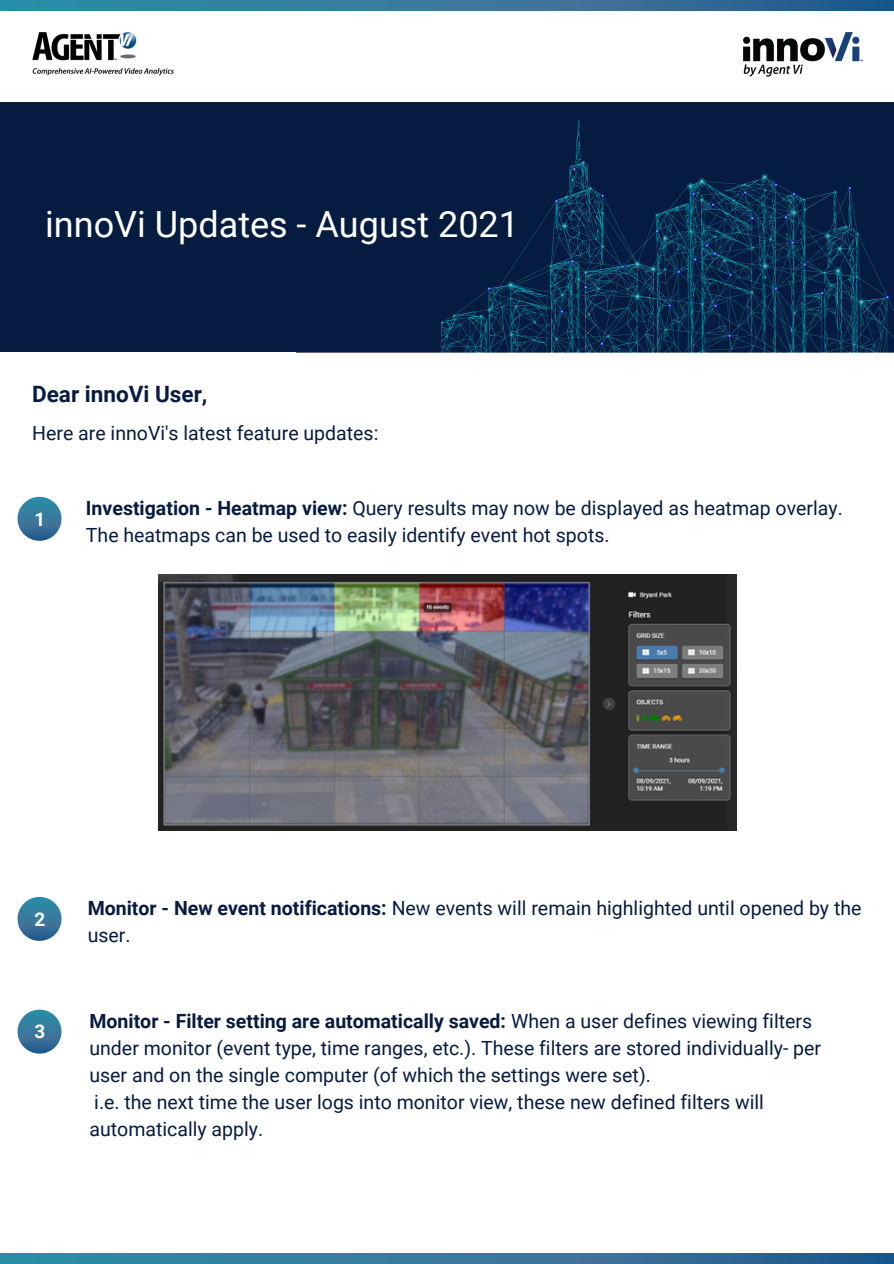
<style>
.page{position:relative;width:894px;height:1264px;background:#fff}
.page>*{position:absolute;margin:0;border:0;box-sizing:border-box;transform-origin:0 0}
.t1{font:36px "Roboto";color:#fff}
.t2{font:700 22.5px "Roboto";color:#071b40}
.t3{font:19.5px/27px "Roboto";color:#071b40}
.t4{font:700 18.9px "Roboto";color:#fff}
.s1{font-weight:700}
</style>
<div class="page">
<div style="left:0;top:103px;width:893px;height:249px;background:#061b40"></div>
<img style="left:441px;top:119px;width:452px;height:233px">
<img style="left:32px;top:33px;width:141px;height:43px">
<img style="left:743px;top:33px;width:119px;height:44px">
<svg style="left:0;top:0;width:893px;height:10px;background:#31769a"></svg>
<svg style="left:0;top:1253px;width:893px;height:10px;background:#31769a"></svg>
<svg style="left:18px;top:497px;width:43px;height:44px"></svg>
<svg style="left:18px;top:896px;width:43px;height:44px"></svg>
<img style="left:158px;top:574px;width:578px;height:256px">
<svg style="left:18px;top:1009px;width:43px;height:44px"></svg>
<p class="t1" style="left:45px;top:204px;width:475px">innoVi Updates - August 2021</p>
<p class="t2" style="left:32px;top:381px;width:177px">Dear innoVi User,</p>
<p class="t3" style="left:32px;top:419px;width:347px">Here are innoVi's latest feature updates:</p>
<p class="t4" style="left:34px;top:508px;width:12px">1</p>
<p class="t3" style="left:86px;top:495px;width:758px"><span class="s1">Investigation - Heatmap view:</span> Query results may now be displayed as heatmap overlay.<br>The heatmaps can be used to easily identify event hot spots.</p>
<p class="t4" style="left:34px;top:908px;width:12px">2</p>
<p class="t3" style="left:88px;top:895px;width:775px"><span class="s1">Monitor - New event notifications:</span> New events will remain highlighted until opened by the user.</p>
<p class="t4" style="left:34px;top:1020px;width:12px">3</p>
<p class="t3" style="left:89px;top:1007px;width:733px"><span class="s1">Monitor - Filter setting are automatically saved:</span> When a user defines viewing filters under monitor (event type, time ranges, etc.). These filters are stored individually- per user and on the single computer (of which the settings were set).</p>
<p class="t3" style="left:89px;top:1088px;width:675px">i.e. the next time the user logs into monitor view, these new defined filters will automatically apply.</p>
</div>
